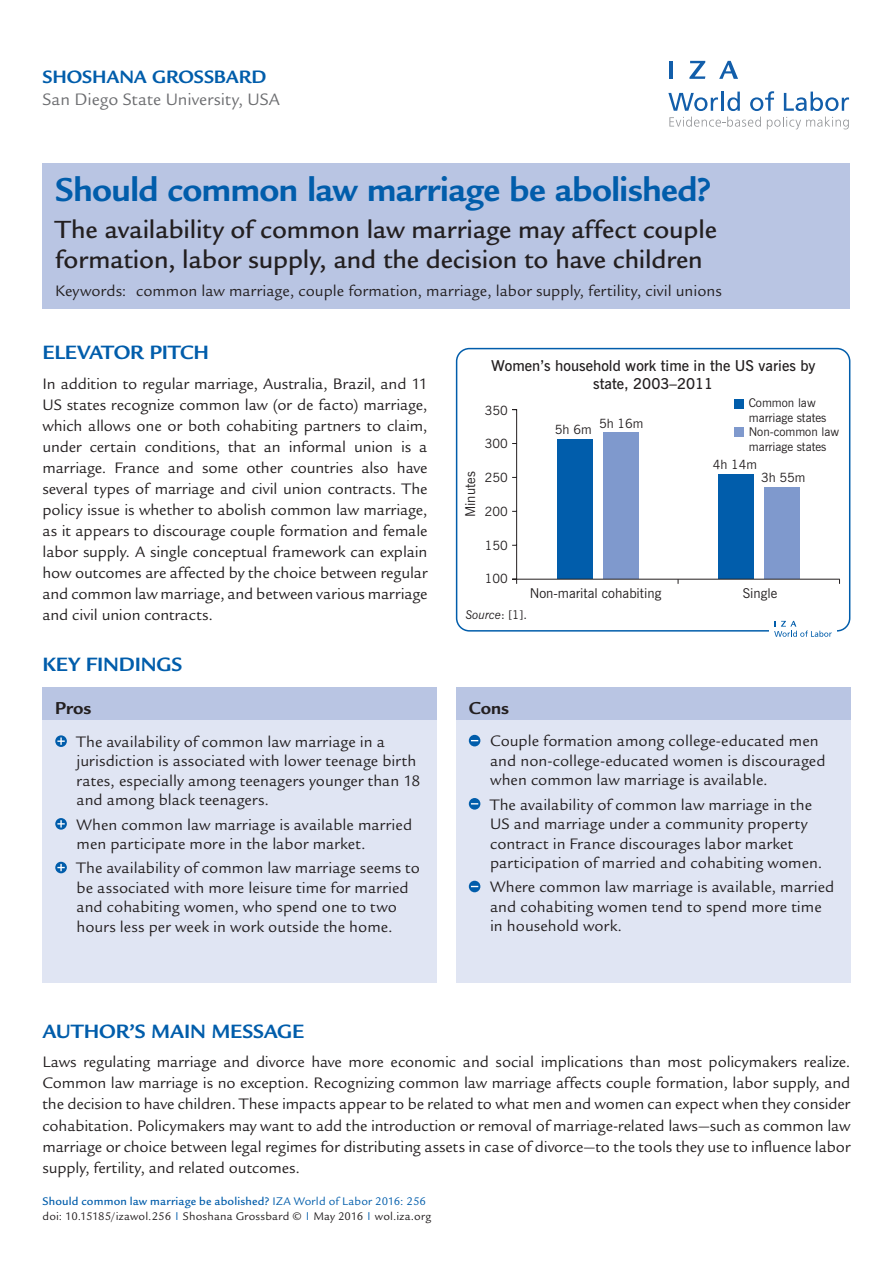
<style>
.page{position:relative;width:893px;height:1263px;background:#fff}
.page>*{position:absolute;margin:0;border:0;box-sizing:border-box;transform-origin:0 0}
.t1{font:700 36px "Legacy Sans Std";letter-spacing:-.015em;color:#015dab}
.t2{font:500 27px/30px "Legacy Sans Std";letter-spacing:-.005em;color:#231f20}
.t3{font:700 21px "Legacy Sans Std";letter-spacing:-.01em;color:#015dab}
.t4{font:700 19.5px "Legacy Sans Std";letter-spacing:-.005em;color:#015dab}
.t5{font:700 18.75px "Legacy Sans Std";color:#231f20}
.t6{font:18px "Legacy Sans Std";color:#6c6d70}
.t7{font:16.5px/21px "Legacy Sans Std";color:#231f20}
.t8{font:600 15px/18px "News Gothic BT";color:#231f20;text-align:center}
.t9{font:13.5px "News Gothic BT";color:#231f20}
.t10{font:12.75px "News Gothic BT";color:#231f20}
.t11{font:12px/15px "Legacy Sans Std";letter-spacing:.015em;color:#231f20}
.t12{font:12px/14.4px "News Gothic BT";color:#231f20}
.t13{font:italic 12px "News Gothic BT";color:#231f20}
.s1{font-style:normal}
.s2{font-weight:500;color:#015dab}
.s3{color:#015dab}
</style>
<div class="page">
<svg style="left:668px;top:93px;width:50px;height:18px"></svg>
<hr style="left:721px;top:92px;width:3px;height:19px;background:#125eaa">
<svg style="left:727px;top:92px;width:13px;height:19px"></svg>
<svg style="left:750px;top:91px;width:24px;height:20px"></svg>
<svg style="left:784px;top:92px;width:65px;height:19px"></svg>
<svg style="left:669px;top:117px;width:92px;height:10px"></svg>
<svg style="left:767px;top:117px;width:82px;height:12px"></svg>
<hr style="left:669px;top:61px;width:4px;height:18px;background:#125eaa">
<svg style="left:689px;top:61px;width:16px;height:18px"></svg>
<svg style="left:719px;top:61px;width:19px;height:18px"></svg>
<div style="left:456px;top:690px;width:394px;height:292px;background:#e0e5f3"></div>
<div style="left:43px;top:690px;width:394px;height:292px;background:#e0e5f3"></div>
<div style="left:43px;top:688px;width:394px;height:32px;background:#b9c5e3"></div>
<div style="left:456px;top:688px;width:394px;height:32px;background:#b9c5e3"></div>
<svg style="left:55px;top:735px;width:12px;height:12px"></svg>
<svg style="left:57px;top:737px;width:8px;height:8px"></svg>
<svg style="left:55px;top:818px;width:12px;height:12px"></svg>
<svg style="left:57px;top:820px;width:8px;height:7px"></svg>
<svg style="left:55px;top:862px;width:12px;height:11px"></svg>
<svg style="left:57px;top:864px;width:8px;height:7px"></svg>
<svg style="left:469px;top:735px;width:11px;height:11px"></svg>
<svg style="left:469px;top:798px;width:11px;height:12px"></svg>
<svg style="left:469px;top:881px;width:11px;height:11px"></svg>
<div style="left:43px;top:163px;width:807px;height:146px;background:#b9c5e3"></div>
<div style="left:456px;top:348px;width:394px;height:284px;border:2px solid #015dab;border-radius:13px"></div>
<svg style="left:512px;top:409px;width:328px;height:175px"></svg>
<div style="left:735px;top:399px;width:9px;height:9px;background:#015dab"></div>
<div style="left:735px;top:428px;width:9px;height:9px;background:#7f99cd"></div>
<div style="left:557px;top:439px;width:35px;height:140px;background:#015dab"></div>
<div style="left:603px;top:433px;width:36px;height:146px;background:#7f99cd"></div>
<div style="left:718px;top:474px;width:36px;height:105px;background:#015dab"></div>
<div style="left:764px;top:488px;width:36px;height:91px;background:#7f99cd"></div>
<hr style="left:517px;top:579px;width:322px;height:1px;background:#231f20">
<div style="left:769px;top:616px;width:68px;height:25px;background:#fff"></div>
<svg style="left:774px;top:621px;width:58px;height:16px"></svg>
<p class="t4" style="left:43px;top:66px;width:225px">Shoshana Gross bard</p>
<p class="t6" style="left:43px;top:89px;width:239px">San Diego State University, USA</p>
<h1 class="t1" style="left:55px;top:169px;width:658px">Should common law marriage be abolished?</h1>
<h2 class="t2" style="left:55px;top:214px;width:663px">The availability of common law marriage may affect couple formation, labor supply, and the decision to have children</h2>
<p class="t7" style="left:55px;top:281px;width:668px">Keywords: common law marriage, couple formation, marriage, labor supply, fertility, civil unions</p>
<p class="t3" style="left:43px;top:341px;width:165px">ELEVATOR PITCH</p>
<p class="t7" style="left:43px;top:373px;width:387px;text-align:justify">In addition to regular marriage, Australia, Brazil, and 11<br>US states recognize common law (or de facto) marriage, which allows one or both cohabiting partners to claim, under certain conditions, that an informal union is a marriage. France and some other countries also have several types of marriage and civil union contracts. The policy issue is whether to abolish common law marriage, as it appears to discourage couple formation and female labor supply. A single conceptual framework can explain how outcomes are affected by the choice between regular and common law marriage, and between various marriage and civil union contracts.</p>
<p class="t3" style="left:43px;top:652px;width:141px">KEY FINDINGS</p>
<p class="t5" style="left:55px;top:697px;width:38px">Pros</p>
<p class="t7" style="left:77px;top:732px;width:345px;line-height:19.5px">The availability of common law marriage in a jurisdiction is associated with lower teenage birth rates, especially among teenagers younger than 18 and among black teenagers.</p>
<p class="t7" style="left:77px;top:815px;width:337px;line-height:19.5px">When common law marriage is available married men participate more in the labor market.</p>
<p class="t7" style="left:77px;top:858px;width:345px;line-height:19.5px">The availability of common law marriage seems to be associated with more leisure time for married and cohabiting women, who spend one to two hours less per week in work outside the home.</p>
<p class="t8" style="left:491px;top:356px;width:326px">Women’s household work time in the US varies by state, 2003–2011</p>
<p class="t10" style="left:485px;top:402px;width:25px">350</p>
<p class="t10" style="left:485px;top:436px;width:25px">300</p>
<p class="t9" style="left:462px;top:517px;width:47px;rotate:-90deg">Minutes</p>
<p class="t10" style="left:485px;top:470px;width:25px">250</p>
<p class="t10" style="left:485px;top:504px;width:25px">200</p>
<p class="t10" style="left:485px;top:537px;width:25px">150</p>
<p class="t10" style="left:485px;top:571px;width:25px">100</p>
<p class="t10" style="left:555px;top:421px;width:38px">5h 6m</p>
<p class="t10" style="left:599px;top:415px;width:46px">5h 16m</p>
<p class="t12" style="left:749px;top:396px;width:92px">Common law marriage states<br>Non-common law marriage states</p>
<p class="t10" style="left:713px;top:457px;width:46px">4h 14m</p>
<p class="t10" style="left:761px;top:470px;width:46px">3h 55m</p>
<p class="t9" style="left:530px;top:585px;width:133px">Non-marital cohabiting</p>
<p class="t9" style="left:743px;top:585px;width:36px">Single</p>
<p class="t13" style="left:465px;top:608px;width:63px">Source<span class="s1">: [1].</span></p>
<p class="t5" style="left:469px;top:697px;width:42px">Cons</p>
<p class="t7" style="left:490px;top:732px;width:337px;line-height:19.5px">Couple formation among college-educated men and non-college-educated women is discouraged when common law marriage is available.</p>
<p class="t7" style="left:490px;top:795px;width:334px;line-height:19.5px">The availability of common law marriage in the US and marriage under a community property contract in France discourages labor market participation of married and cohabiting women.</p>
<p class="t7" style="left:490px;top:877px;width:346px;line-height:19.5px">Where common law marriage is available, married and cohabiting women tend to spend more time in household work.</p>
<p class="t3" style="left:43px;top:1019px;width:57px">AUTHOR</p>
<p class="t3" style="left:129px;top:1019px;width:177px">’S MAIN MESSAGE</p>
<p class="t7" style="left:43px;top:1052px;width:809px;text-align:justify">Laws regulating marriage and divorce have more economic and social implications than most policymakers realize.<br>Common law marriage is no exception. Recognizing common law marriage affects couple formation, labor supply, and the decision to have children. These impacts appear to be related to what men and women can expect when they consider cohabitation. Policymakers may want to add the introduction or removal of marriage-related laws—such as common law marriage or choice between legal regimes for distributing assets in case of divorce—to the tools they use to influence labor supply, fertility, and related outcomes.</p>
<p class="t11" style="left:43px;top:1193px;width:390px"><span class="s2">Should common law marriage be abolished?</span> <span class="s3">IZA World of Labor 2016: 256 </span>doi: 10.15185/izawol.256 <sup>|</sup> Shoshana Grossbard © <sup>|</sup> May 2016 <sup>|</sup> wol.iza.org</p>
</div>
